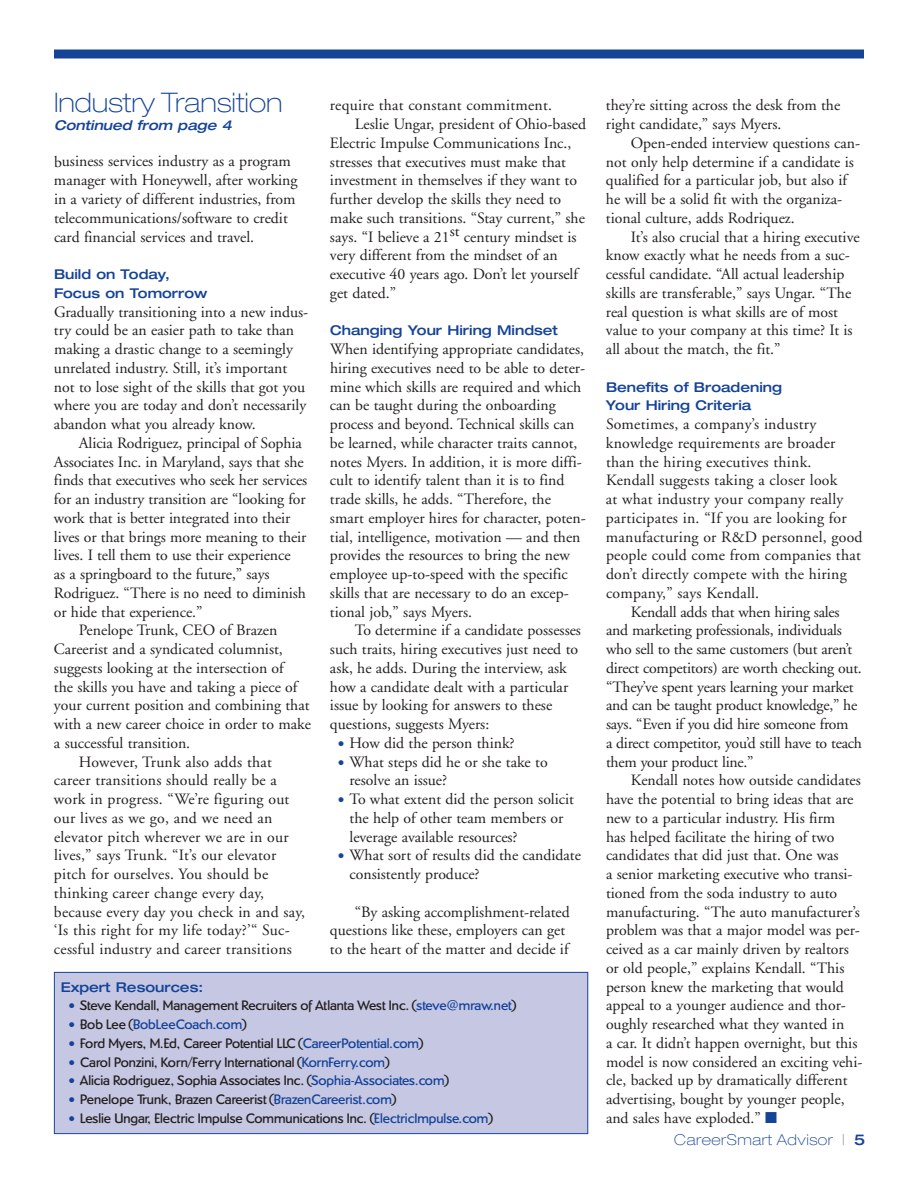
<style>
.page{position:relative;width:918px;height:1188px;background:#fff}
.page>*{position:absolute;margin:0;border:0;box-sizing:border-box;transform-origin:0 0}
.t1{font:100 expanded 27px "Helvetica Neue";color:#154398}
.t2{font:15.75px/18.8px "Adobe Garamond";color:#231f20}
.t3{font:100 expanded 15px "Helvetica Neue";letter-spacing:.03em;color:#154398}
.t4{font:500 14.25px "Dundee";color:#231f20}
.t5{font:500 14.25px "Dundee";color:#154398}
.t6{font:500 expanded 13.5px/18.8px "Helvetica Neue";color:#154398}
.t7{font:italic 500 expanded 13.5px "Helvetica Neue";color:#154398}
.s1{font-family:"Verdana";font-size:13.5px;color:#154398}
.s2{font-family:"Verdana";font-weight:400;font-size:13.5px;color:#154398}
.s3{color:#154398}
.s4{font-family:"Verdana";font-weight:400;font-size:13.5px}
.s5{color:#231f20}
.s6{color:#808285}
.s7{font-weight:500}
</style>
<div class="page">
<div style="left:54px;top:50px;width:810px;height:8px;background:#154398"></div>
<div style="left:55px;top:973px;width:532px;height:160px;background:#c6c8e3"></div>
<div style="left:54px;top:972px;width:534px;height:162px;border:1px solid #154398"></div>
<h1 class="t1" style="left:54px;top:93px;width:230px">Industry Transition</h1>
<p class="t7" style="left:54px;top:120px;width:179px">Continued from page 4</p>
<p class="t2" style="left:54px;top:154px;width:245px">business services industry as a program manager with Honeywell, after working in a variety of different industries, from telecommunications/software to credit card financial services and travel.</p>
<p class="t6" style="left:54px;top:266px;width:155px">Build on Today,<br>Focus on Tomorrow</p>
<p class="t2" style="left:54px;top:304px;width:256px">Gradually transitioning into a new indus&shy;try could be an easier path to take than making a drastic change to a seemingly unrelated industry. Still, it’s important not to lose sight of the skills that got you where you are today and don’t necessarily abandon what you already know.</p>
<p class="t2" style="left:79px;top:435px;width:225px">Alicia Rodriguez, principal of Sophia</p>
<p class="t2" style="left:54px;top:454px;width:251px">Associates Inc. in Maryland, says that she</p>
<p class="t2" style="left:54px;top:472px;width:255px">finds that executives who seek her services</p>
<p class="t2" style="left:54px;top:491px;width:253px">for an industry transition are “looking for</p>
<p class="t2" style="left:54px;top:510px;width:238px">work that is better integrated into their</p>
<p class="t2" style="left:54px;top:529px;width:254px">lives or that brings more meaning to their</p>
<p class="t2" style="left:54px;top:547px;width:238px">lives. I tell them to use their experience</p>
<p class="t2" style="left:54px;top:566px;width:217px">as a springboard to the future,” says</p>
<p class="t2" style="left:54px;top:585px;width:254px">Rodriguez. “There is no need to diminish</p>
<p class="t2" style="left:54px;top:604px;width:150px">or hide that experience.”</p>
<p class="t2" style="left:79px;top:622px;width:200px">Penelope Trunk, CEO of Brazen</p>
<p class="t2" style="left:54px;top:641px;width:230px">Careerist and a syndicated columnist,</p>
<p class="t2" style="left:54px;top:660px;width:231px">suggests looking at the intersection of</p>
<p class="t2" style="left:54px;top:679px;width:245px">the skills you have and taking a piece of</p>
<p class="t2" style="left:54px;top:697px;width:257px">your current position and combining that</p>
<p class="t2" style="left:54px;top:716px;width:258px">with a new career choice in order to make</p>
<p class="t2" style="left:54px;top:735px;width:138px">a successful transition.</p>
<p class="t2" style="left:79px;top:754px;width:195px">However, Trunk also adds that</p>
<p class="t2" style="left:54px;top:772px;width:224px">career transitions should really be a</p>
<p class="t2" style="left:54px;top:791px;width:237px">work in progress. “We’re figuring out</p>
<p class="t2" style="left:54px;top:810px;width:220px">our lives as we go, and we need an</p>
<p class="t2" style="left:54px;top:829px;width:236px">elevator pitch wherever we are in our</p>
<p class="t2" style="left:54px;top:847px;width:224px">lives,” says Trunk. “It’s our elevator</p>
<p class="t2" style="left:54px;top:866px;width:216px">pitch for ourselves. You should be</p>
<p class="t2" style="left:54px;top:885px;width:212px">thinking career change every day,</p>
<p class="t2" style="left:54px;top:904px;width:253px">because every day you check in and say,</p>
<p class="t2" style="left:54px;top:922px;width:237px">‘Is this right for my life today?’“ Suc-</p>
<p class="t2" style="left:54px;top:941px;width:240px">cessful industry and career transitions</p>
<p class="t2" style="left:330px;top:97px;width:224px">require that constant commitment.</p>
<p class="t2" style="left:355px;top:116px;width:233px">Leslie Ungar, president of Ohio-based</p>
<p class="t2" style="left:330px;top:135px;width:243px">Electric Impulse Communications Inc.,</p>
<p class="t2" style="left:330px;top:154px;width:237px">stresses that executives must make that</p>
<p class="t2" style="left:330px;top:172px;width:249px">investment in themselves if they want to</p>
<p class="t2" style="left:330px;top:191px;width:233px">further develop the skills they need to</p>
<p class="t2" style="left:330px;top:210px;width:256px">make such transitions. “Stay current,” she</p>
<p class="t2" style="left:330px;top:229px;width:248px">says. “I believe a 21st century mindset is</p>
<p class="t2" style="left:330px;top:247px;width:229px">very different from the mindset of an</p>
<p class="t2" style="left:330px;top:266px;width:250px">executive 40 years ago. Don’t let yourself</p>
<p class="t2" style="left:330px;top:285px;width:68px">get dated.”</p>
<p class="t6" style="left:330px;top:322px;width:230px">Changing Your Hiring Mindset</p>
<p class="t2" style="left:330px;top:341px;width:257px">When identifying appropriate candidates, hiring executives need to be able to deter&shy;mine which skills are required and which can be taught during the onboarding process and beyond. Technical skills can be learned, while character traits cannot, notes Myers. In addition, it is more diffi&shy;cult to identify talent than it is to find trade skills, he adds. “Therefore, the smart employer hires for character, poten&shy;tial, intelligence, motivation — and then provides the resources to bring the new employee up-to-speed with the specific skills that are necessary to do an excep&shy;tional job,” says Myers.</p>
<p class="t2" style="left:330px;top:622px;width:253px;text-indent:25px">To determine if a candidate possesses such traits, hiring executives just need to ask, he adds. During the interview, ask how a candidate dealt with a particular issue by looking for answers to these questions, suggests Myers:</p>
<p class="t2" style="left:338px;top:735px;width:179px"><span class="s1">•</span> How did the person think?</p>
<p class="t2" style="left:349px;top:754px;width:200px;text-indent:-12px"><span class="s1">•</span> What steps did he or she take to resolve an issue?</p>
<p class="t2" style="left:349px;top:791px;width:226px;text-indent:-12px"><span class="s1">•</span> To what extent did the person solicit the help of other team members or leverage available resources?</p>
<p class="t2" style="left:350px;top:847px;width:233px;text-indent:-12px"><span class="s1">•</span> What sort of results did the candidate consistently produce?</p>
<p class="t2" style="left:330px;top:904px;width:241px;text-indent:25px">“By asking accomplishment-related questions like these, employers can get to the heart of the matter and decide if</p>
<p class="t6" style="left:61px;top:979px;width:144px">Expert Resources:</p>
<p class="t4" style="left:68px;top:996px;width:449px"><span class="s2">•</span> Steve Kendall, Management Recruiters of Atlanta West Inc. (<span class="s3">steve@mraw.net</span>)</p>
<p class="t5" style="left:68px;top:1015px;width:179px"><span class="s4">•</span> <span class="s5">Bob Lee (</span>BobLeeCoach.com<span class="s5">)</span></p>
<p class="t4" style="left:68px;top:1033px;width:356px"><span class="s2">•</span> Ford Myers, M.Ed, Career Potential LLC (<span class="s3">CareerPotential.com</span>)</p>
<p class="t4" style="left:68px;top:1052px;width:322px"><span class="s2">•</span> Carol Ponzini, Korn/Ferry International (<span class="s3">KornFerry.com</span>)</p>
<p class="t4" style="left:68px;top:1071px;width:382px"><span class="s2">•</span> Alicia Rodriguez, Sophia Associates Inc. (<span class="s3">Sophia-Associates.com</span>)</p>
<p class="t4" style="left:68px;top:1090px;width:329px"><span class="s2">•</span> Penelope Trunk, Brazen Careerist (<span class="s3">BrazenCareerist.com</span>)</p>
<p class="t4" style="left:68px;top:1108px;width:426px"><span class="s2">•</span> Leslie Ungar, Electric Impulse Communications Inc. (<span class="s3">ElectricImpulse.com</span>)</p>
<p class="t2" style="left:606px;top:97px;width:236px">they’re sitting across the desk from the right candidate,” says Myers.</p>
<p class="t2" style="left:606px;top:135px;width:256px;text-indent:25px">Open-ended interview questions can&shy;not only help determine if a candidate is qualified for a particular job, but also if he will be a solid fit with the organiza&shy;tional culture, adds Rodriquez.</p>
<p class="t2" style="left:606px;top:229px;width:255px;text-indent:25px">It’s also crucial that a hiring executive know exactly what he needs from a suc&shy;cessful candidate. “All actual leadership skills are transferable,” says Ungar. “The real question is what skills are of most value to your company at this time? It is all about the match, the fit.”</p>
<p class="t6" style="left:606px;top:379px;width:178px">Benefits of Broadening<br>Your Hiring Criteria</p>
<p class="t2" style="left:606px;top:416px;width:258px">Sometimes, a company’s industry knowledge requirements are broader than the hiring executives think.<br>Kendall suggests taking a closer look<br>at what industry your company really participates in. “If you are looking for manufacturing or R&amp;D personnel, good people could come from companies that don’t directly compete with the hiring company,” says Kendall.</p>
<p class="t2" style="left:606px;top:604px;width:258px;text-indent:25px">Kendall adds that when hiring sales and marketing professionals, individuals who sell to the same customers (but aren’t direct competitors) are worth checking out. “They’ve spent years learning your market and can be taught product knowledge,” he says. “Even if you did hire someone from<br>a direct competitor, you’d still have to teach them your product line.”</p>
<p class="t2" style="left:606px;top:772px;width:258px;text-indent:25px">Kendall notes how outside candidates have the potential to bring ideas that are new to a particular industry. His firm<br>has helped facilitate the hiring of two candidates that did just that. One was<br>a senior marketing executive who transi&shy;tioned from the soda industry to auto manufacturing. “The auto manufacturer’s problem was that a major model was per&shy;ceived as a car mainly driven by realtors or old people,” explains Kendall. “This person knew the marketing that would appeal to a younger audience and thor&shy;oughly researched what they wanted in<br>a car. It didn’t happen overnight, but this model is now considered an exciting vehi&shy;cle, backed up by dramatically different advertising, bought by younger people, and sales have exploded.” <span class="s3">■</span></p>
<p class="t3" style="left:674px;top:1134px;width:192px">CareerSmart Advisor <span class="s6">|</span> <span class="s7">5</span></p>
</div>
